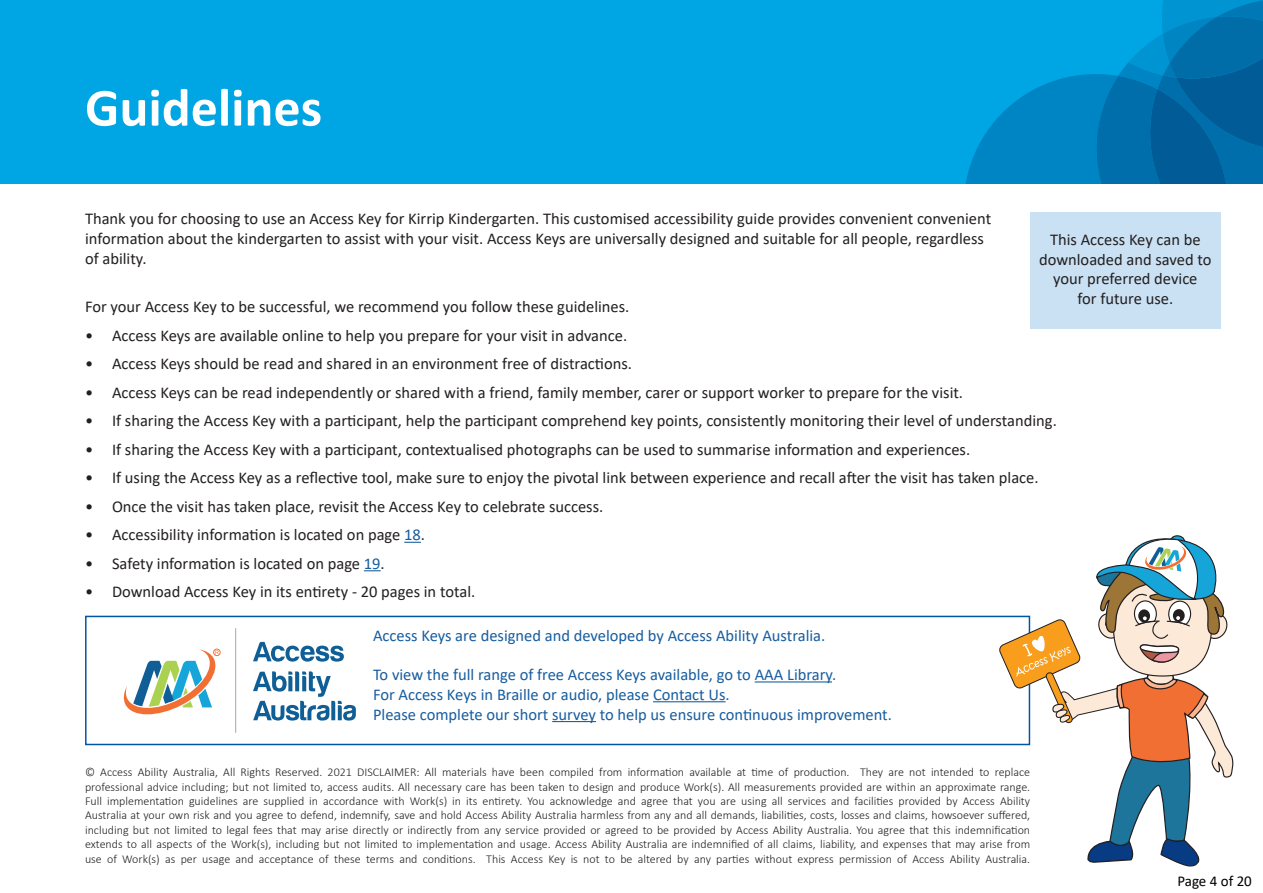
<style>
.page{position:relative;width:1263px;height:893px;background:#fff}
.page>*{position:absolute;margin:0;border:0;box-sizing:border-box;transform-origin:0 0}
.t1{font:700 54px "Calibri";color:#fff}
.t2{font:16.5px/19.8px "Calibri";color:#231f20}
.t3{font:16.5px "Calibri";color:#175d9e}
.t4{font:15px "Calibri";color:#000}
.t5{font:300 12px/14.4px "Calibri";color:#231f20;text-align:justify}
.s1{color:#175d9e}
</style>
<div class="page">
<div style="left:0;top:0;width:1263px;height:184px;background:#00a5e3"></div>
<svg style="left:966px;top:0;width:297px;height:184px"></svg>
<div style="left:85px;top:616px;width:945px;height:129px;border:1px solid #0154a6"></div>
<svg style="left:404px;top:542px;width:17px;height:1px"></svg>
<svg style="left:364px;top:570px;width:17px;height:1px"></svg>
<svg style="left:253px;top:642px;width:91px;height:20px"></svg>
<svg style="left:253px;top:671px;width:103px;height:50px"></svg>
<hr style="left:235px;top:628px;width:1px;height:105px;background:#a4a7aa">
<svg style="left:124px;top:649px;width:96px;height:66px"></svg>
<div style="left:213px;top:649px;width:7px;height:7px;border:1px solid #f26f34;border-radius:50%"></div>
<hr style="left:755px;top:681px;width:77px;height:1px;background:#175d9e">
<hr style="left:653px;top:701px;width:72px;height:1px;background:#175d9e">
<hr style="left:552px;top:721px;width:44px;height:1px;background:#175d9e">
<svg style="left:999px;top:535px;width:234px;height:331px"></svg>
<div style="left:1030px;top:212px;width:190px;height:117px;background:#cae1f4"></div>
<p class="t1" style="left:85px;top:69px;width:239px">Guidelines</p>
<p class="t2" style="left:85px;top:209px;width:908px">Thank you for choosing to use an Access Key for Kirrip Kindergarten. This customised accessibility guide provides convenient convenient information about the kindergarten to assist with your visit. Access Keys are universally designed and suitable for all people, regardless of ability.</p>
<p class="t2" style="left:85px;top:297px;width:546px">For your Access Key to be successful, we recommend you follow these guidelines.</p>
<p class="t2" style="left:85px;top:325px;width:544px">• Access Keys are available online to help you prepare for your visit in advance.</p>
<p class="t2" style="left:85px;top:354px;width:548px">• Access Keys should be read and shared in an environment free of distractions.</p>
<p class="t2" style="left:85px;top:382px;width:879px">• Access Keys can be read independently or shared with a friend, family member, carer or support worker to prepare for the visit.</p>
<p class="t2" style="left:85px;top:411px;width:973px">• If sharing the Access Key with a participant, help the participant comprehend key points, consistently monitoring their level of understanding.</p>
<p class="t2" style="left:85px;top:439px;width:887px">• If sharing the Access Key with a participant, contextualised photographs can be used to summarise information and experiences.</p>
<p class="t2" style="left:85px;top:468px;width:955px">• If using the Access Key as a reflective tool, make sure to enjoy the pivotal link between experience and recall after the visit has taken place.</p>
<p class="t2" style="left:85px;top:496px;width:520px">• Once the visit has taken place, revisit the Access Key to celebrate success.</p>
<p class="t2" style="left:85px;top:525px;width:342px">• Accessibility information is located on page <span class="s1">18</span>.</p>
<p class="t2" style="left:85px;top:553px;width:301px">• Safety information is located on page <span class="s1">19</span>.</p>
<p class="t2" style="left:85px;top:582px;width:392px">• Download Access Key in its entirety - 20 pages in total.</p>
<p class="t3" style="left:373px;top:624px;width:454px">Access Keys are designed and developed by Access Ability Australia.</p>
<p class="t3" style="left:373px;top:663px;width:465px">To view the full range of free Access Keys available, go to AAA Library.</p>
<p class="t3" style="left:373px;top:683px;width:358px">For Access Keys in Braille or audio, please Contact Us.</p>
<p class="t3" style="left:373px;top:703px;width:520px">Please complete our short survey to help us ensure continuous improvement.</p>
<p class="t2" style="left:1039px;top:229px;width:174px;text-align:center">This Access Key can be downloaded and saved to your preferred device<br>for future use.</p>
<p class="t5" style="left:85px;top:765px;width:947px">© Access Ability Australia, All Rights Reserved. 2021 DISCLAIMER: All materials have been compiled from information available at time of production. They are not intended to replace professional advice including; but not limited to, access audits. All necessary care has been taken to design and produce Work(s). All measurements provided are within an approximate range.<br>Full implementation guidelines are supplied in accordance with Work(s) in its entirety. You acknowledge and agree that you are using all services and facilities provided by Access Ability Australia at your own risk and you agree to defend, indemnify, save and hold Access Ability Australia harmless from any and all demands, liabilities, costs, losses and claims, howsoever suffered, including but not limited to legal fees that may arise directly or indirectly from any service provided or agreed to be provided by Access Ability Australia. You agree that this indemnification extends to all aspects of the Work(s), including but not limited to implementation and usage. Access Ability Australia are indemnified of all claims, liability, and expenses that may arise from use of Work(s) as per usage and acceptance of these terms and conditions. This Access Key is not to be altered by any parties without express permission of Access Ability Australia.</p>
<p class="t4" style="left:1177px;top:871px;width:76px">Page 4 of 20</p>
</div>
